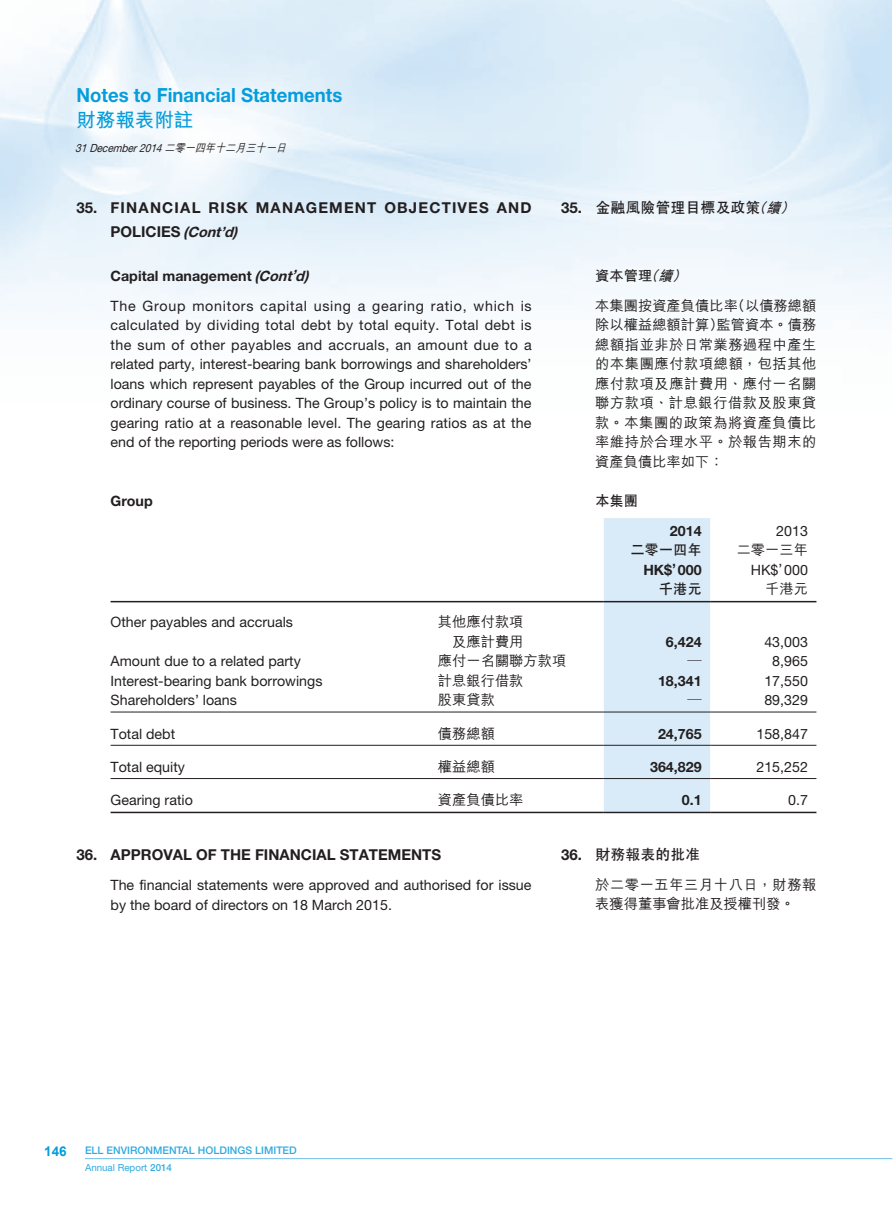
<style>
.page{position:relative;width:893px;height:1212px;background:#fff}
.page>*{position:absolute;margin:0;border:0;box-sizing:border-box;transform-origin:0 0}
.t1{font:700 19.5px "Helvetica Neue LT Std";color:#069ddc;scale:.95 1}
.t2{font:700 19.5px "M Hei HK";color:#069ddc}
._3__標題{font:700 15px/24px "Helvetica Neue LT Std";letter-spacing:.08em;color:#231f20}
._3__標題-2{font:700 15px "Helvetica Neue LT Std";color:#231f20}
._3__標題-3{font:700 15px "C Hei 2 HK";color:#231f20}
._1__內文{font:14.25px/19.5px "Helvetica Neue LT Std";color:#231f20;text-align:justify}
._1__內文-2{font:500 14.25px/19.5px "M Hei HK";color:#231f20;text-align:justify}
._1__內文-3{font:700 14.25px "Helvetica Neue LT Std";color:#231f20}
._1__內文-4{font:500 14.25px/19.5px "M Hei HK";letter-spacing:.02em;color:#231f20}
._4__副標題{font:700 14.25px "Helvetica Neue LT Std";color:#231f20}
._1__內文-5{font:700 14.25px "C Hei 2 HK";color:#231f20}
._4__副標題-2{font:700 14.25px "M Hei HK";color:#231f20}
.t3{font:700 13.5px "Arial";color:#069ddc}
.t4{font:italic 11.25px "Helvetica Neue LT Std";color:#231f20;scale:.9 1}
.t5{font:500 10.5px "Helvetica Neue LT Std";color:#30aae1}
.t6{font:9.75px "Helvetica Neue LT Std";color:#30aae1}
.s1{font-family:"M Hei HK";font-weight:500}
.s2{font-style:italic;font-size:14.25px}
.s3{font-style:italic}
.s4{font-family:"Helvetica Neue LT Std"}
.s5{font-family:"C Hei 2 HK";font-style:italic}
.s6{font-weight:700}
.s7{font-weight:500}
</style>
<div class="page">
<hr style="left:85px;top:1158px;width:807px;height:1px;background:#72bbe8">
<div style="left:604px;top:518px;width:106px;height:293px;background:#d9ebf8"></div>
<hr style="left:111px;top:601px;width:327px;height:1px;background:#231f20">
<hr style="left:438px;top:601px;width:166px;height:1px;background:#231f20">
<hr style="left:604px;top:601px;width:106px;height:1px;background:#231f20">
<hr style="left:710px;top:601px;width:106px;height:1px;background:#231f20">
<hr style="left:111px;top:712px;width:327px;height:1px;background:#231f20">
<hr style="left:438px;top:712px;width:166px;height:1px;background:#231f20">
<hr style="left:604px;top:712px;width:106px;height:1px;background:#231f20">
<hr style="left:710px;top:712px;width:106px;height:1px;background:#231f20">
<hr style="left:111px;top:745px;width:327px;height:1px;background:#231f20">
<hr style="left:438px;top:745px;width:166px;height:1px;background:#231f20">
<hr style="left:604px;top:745px;width:106px;height:1px;background:#231f20">
<hr style="left:710px;top:745px;width:106px;height:1px;background:#231f20">
<hr style="left:111px;top:778px;width:327px;height:1px;background:#231f20">
<hr style="left:438px;top:778px;width:166px;height:1px;background:#231f20">
<hr style="left:604px;top:778px;width:106px;height:1px;background:#231f20">
<hr style="left:710px;top:778px;width:106px;height:1px;background:#231f20">
<hr style="left:111px;top:812px;width:327px;height:1px;background:#231f20">
<hr style="left:438px;top:812px;width:166px;height:1px;background:#231f20">
<hr style="left:604px;top:812px;width:106px;height:1px;background:#231f20">
<hr style="left:710px;top:812px;width:106px;height:1px;background:#231f20">
<h1 class="t1" style="left:76px;top:83px;width:281px">Notes to Financial Statements</h1>
<h1 class="t2" style="left:76px;top:105px;width:118px">財務報表附註</h1>
<p class="t4" style="left:75px;top:141px;width:240px">31 December 2014 <span class="s1">二零一四年十二月三十一日</span></p>
<p class="_3__標題" style="left:111px;top:196px;width:423px;text-indent:-34px">35. FINANCIAL RISK MANAGEMENT OBJECTIVES AND<br>POLICIES <span class="s2">(Cont’d)</span></p>
<p class="_4__副標題" style="left:111px;top:267px;width:199px">Capital management <span class="s3">(Cont’d)</span></p>
<p class="_1__內文" style="left:111px;top:296px;width:423px">The Group monitors capital using a gearing ratio, which is calculated by dividing total debt by total equity. Total debt is the sum of other payables and accruals, an amount due to a related party, interest-bearing bank borrowings and shareholders’ loans which represent payables of the Group incurred out of the ordinary course of business. The Group’s policy is to maintain the gearing ratio at a reasonable level. The gearing ratios as at the end of the reporting periods were as follows:</p>
<p class="_1__內文-3" style="left:111px;top:492px;width:44px">Group</p>
<p class="_3__標題-3" style="left:561px;top:200px;width:238px"><span class="s4">35.</span> 金融風險管理目標及政策<span class="s2">（續）</span></p>
<p class="_4__副標題-2" style="left:595px;top:265px;width:96px">資本管理<span class="s5">（續）</span></p>
<p class="_1__內文-2" style="left:595px;top:295px;width:223px">本集團按資產負債比率<span class="s6">（</span>以債務總額除以權益總額計算<span class="s6">）</span>監管資本<span class="s6">。</span>債務總額指並非於日常業務過程中產生的本集團應付款項總額<span class="s6">，</span>包括其他應付款項及應計費用<span class="s6">、</span>應付一名關聯方款項<span class="s6">、</span>計息銀行借款及股東貸款<span class="s6">。</span>本集團的政策為將資產負債比率維持於合理水平<span class="s6">。</span>於報告期末的資產負債比率如下<span class="s6">：</span></p>
<p class="_1__內文-5" style="left:595px;top:493px;width:44px">本集團</p>
<p class="_1__內文-3" style="left:670px;top:522px;width:33px">2014</p>
<p class="_1__內文" style="left:776px;top:521px;width:33px">2013</p>
<p class="_1__內文-5" style="left:630px;top:543px;width:73px">二零一四年</p>
<p class="_1__內文-2" style="left:737px;top:539px;width:73px">二零一三年</p>
<p class="_1__內文-3" style="left:643px;top:561px;width:60px">HK$’000</p>
<p class="_1__內文" style="left:751px;top:560px;width:59px">HK$’000</p>
<p class="_1__內文-5" style="left:659px;top:582px;width:44px">千港元</p>
<p class="_1__內文-2" style="left:765px;top:578px;width:44px">千港元</p>
<p class="_1__內文" style="left:111px;top:612px;width:184px">Other payables and accruals</p>
<p class="_1__內文-2" style="left:438px;top:611px;width:87px">其他應付款項</p>
<p class="_1__內文-2" style="left:452px;top:631px;width:73px">及應計費用</p>
<p class="_1__內文-3" style="left:666px;top:633px;width:37px">6,424</p>
<p class="_1__內文" style="left:764px;top:632px;width:45px">43,003</p>
<p class="_1__內文" style="left:111px;top:651px;width:192px">Amount due to a related party</p>
<p class="_1__內文-2" style="left:438px;top:650px;width:130px">應付一名關聯方款項</p>
<p class="_1__內文-5" style="left:687px;top:654px;width:16px">—</p>
<p class="_1__內文" style="left:772px;top:651px;width:37px">8,965</p>
<p class="_1__內文" style="left:111px;top:671px;width:213px">Interest-bearing bank borrowings</p>
<p class="_1__內文-2" style="left:438px;top:670px;width:87px">計息銀行借款</p>
<p class="_1__內文-3" style="left:658px;top:672px;width:45px">18,341</p>
<p class="_1__內文" style="left:764px;top:671px;width:45px">17,550</p>
<p class="_1__內文" style="left:111px;top:690px;width:128px">Shareholders’ loans</p>
<p class="_1__內文-2" style="left:438px;top:689px;width:58px">股東貸款</p>
<p class="_1__內文-5" style="left:687px;top:693px;width:16px">—</p>
<p class="_1__內文" style="left:764px;top:690px;width:45px">89,329</p>
<p class="_1__內文" style="left:111px;top:723px;width:66px">Total debt</p>
<p class="_1__內文-2" style="left:438px;top:722px;width:58px">債務總額</p>
<p class="_1__內文-3" style="left:658px;top:725px;width:45px">24,765</p>
<p class="_1__內文" style="left:756px;top:723px;width:53px">158,847</p>
<p class="_1__內文" style="left:111px;top:757px;width:76px">Total equity</p>
<p class="_1__內文-2" style="left:438px;top:756px;width:58px">權益總額</p>
<p class="_1__內文-3" style="left:650px;top:758px;width:53px">364,829</p>
<p class="_1__內文" style="left:756px;top:757px;width:53px">215,252</p>
<p class="_1__內文" style="left:111px;top:790px;width:84px">Gearing ratio</p>
<p class="_1__內文-2" style="left:438px;top:789px;width:87px">資產負債比率</p>
<p class="_1__內文-3" style="left:682px;top:791px;width:21px">0.1</p>
<p class="_1__內文" style="left:788px;top:790px;width:21px">0.7</p>
<p class="_3__標題-2" style="left:77px;top:846px;width:366px">36. APPROVAL OF THE FINANCIAL STATEMENTS</p>
<p class="_1__內文" style="left:111px;top:875px;width:422px">The financial statements were approved and authorised for issue by the board of directors on 18 March 2015.</p>
<p class="_3__標題-3" style="left:561px;top:847px;width:141px"><span class="s4">36.</span> 財務報表的批准</p>
<p class="_1__內文-4" style="left:595px;top:874px;width:223px">於二零一五年三月十八日<span class="s6">，</span>財務報表獲得董事會批准及授權刊發<span class="s6">。</span></p>
<p class="t3" style="left:44px;top:1142px;width:24px">146</p>
<p class="t5" style="left:85px;top:1144px;width:213px">ELL ENVIRONMENTAL HOLDINGS LIMITED</p>
<p class="t6" style="left:85px;top:1161px;width:88px">Annual Report <span class="s7">2014</span></p>
</div>
